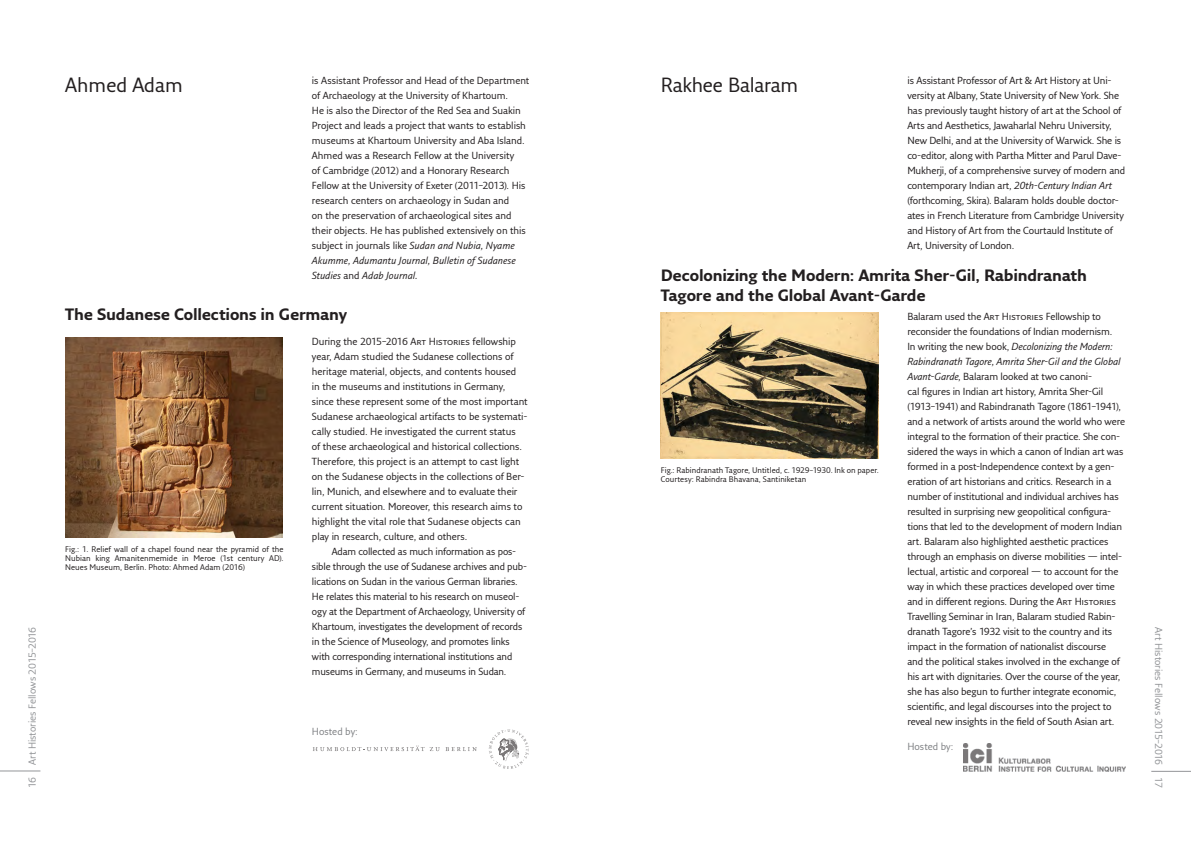
<style>
.page{position:relative;width:1191px;height:842px;background:#fff}
.page>*{position:absolute;margin:0;border:0;box-sizing:border-box;transform-origin:0 0}
.H2_de{font:20px "Fresco Sans Pro";letter-spacing:-.01em;color:#231f20}
.H2_de-2{font:700 16px/19.2px "Fresco Sans Pro";letter-spacing:-.015em;color:#231f20}
.G_en{font:700 16px "Fresco Sans Pro";letter-spacing:-.01em;color:#231f20}
.G_en-2{font:10px/15px "Fresco Sans Pro";letter-spacing:-.005em;color:#231f20}
.G_de{font:10px/15px "Fresco Sans Pro";letter-spacing:-.015em;color:#231f20}
.G_de-2{font:10px "Fresco Sans Pro";letter-spacing:-.01em;color:#939598}
.H2_de-3{font:10px "Fresco Sans Pro";color:#808285}
.Bildunterschrift{font:8px/9px "Fresco Sans Pro";letter-spacing:.005em;color:#231f20;text-align:justify}
.G_en-3{font:8px/9px "Fresco Sans Pro";letter-spacing:.005em;color:#231f20}
.s1{font-style:italic}
</style>
<div class="page">
<hr style="left:0;top:771px;width:40px;height:1px;background:#939598">
<hr style="left:1151px;top:771px;width:40px;height:1px;background:#939598">
<img style="left:65px;top:338px;width:218px;height:199px">
<svg style="left:489px;top:729px;width:40px;height:40px"></svg>
<svg style="left:313px;top:746px;width:111px;height:5px"></svg>
<svg style="left:430px;top:747px;width:47px;height:4px"></svg>
<img style="left:661px;top:312px;width:218px;height:146px">
<img style="left:963px;top:743px;width:162px;height:28px">
<p class="H2_de" style="left:65px;top:72px;width:119px">Ahmed Adam</p>
<p class="G_en-2" style="left:312px;top:73px;width:219px">is Assistant Professor and Head of the Department of Archaeology at the University of Khartoum.<br>He is also the Director of the Red Sea and Suakin Project and leads a project that wants to establish museums at Khartoum University and Aba Island.<br>Ahmed was a Research Fellow at the University<br>of Cambridge (2012) and a Honorary Research Fellow at the University of Exeter (2011–2013). His research centers on archaeology in Sudan and<br>on the preservation of archaeological sites and their objects. He has published extensively on this subject in journals like <span class="s1">Sudan and Nubia, Nyame Akumme, Adumantu Journal, Bulletin of Sudanese Studies</span> and <span class="s1">Adab Journal.</span></p>
<p class="G_en" style="left:65px;top:304px;width:283px">The Sudanese Collections in Germany</p>
<p class="G_en-2" style="left:312px;top:334px;width:217px">During the 2015–2016 Art Histories fellowship year, Adam studied the Sudanese collections of heritage material, objects, and contents housed<br>in the museums and institutions in Germany, since these represent some of the most important Sudanese archaeological artifacts to be systemati&shy;cally studied. He investigated the current status<br>of these archaeological and historical collections.<br>Therefore, this project is an attempt to cast light on the Sudanese objects in the collections of Ber&shy;lin, Munich, and elsewhere and to evaluate their current situation. Moreover, this research aims to highlight the vital role that Sudanese objects can play in research, culture, and others.</p>
<p class="G_de" style="left:312px;top:544px;width:217px;text-indent:20px">Adam collected as much information as pos&shy;sible through the use of Sudanese archives and pub&shy;lications on Sudan in the various German libraries.<br>He relates this material to his research on museol&shy;ogy at the Department of Archaeology, University of Khartoum, investigates the development of records in the Science of Museology, and promotes links with corresponding international institutions and museums in Germany, and museums in Sudan.</p>
<p class="H2_de" style="left:660px;top:72px;width:139px">Rakhee Balaram</p>
<p class="G_en-2" style="left:907px;top:73px;width:219px">is Assistant Professor of Art &amp; Art History at Uni&shy;versity at Albany, State University of New York. She has previously taught history of art at the School of Arts and Aesthetics, Jawaharlal Nehru University, New Delhi, and at the University of Warwick. She is co-editor, along with Partha Mitter and Parul Dave-Mukherji, of a comprehensive survey of modern and contemporary Indian art, <span class="s1">20th-Century Indian Art </span>(forthcoming, Skira). Balaram holds double doctor&shy;ates in French Literature from Cambridge University and History of Art from the Courtauld Institute of Art, University of London.</p>
<p class="H2_de-2" style="left:661px;top:266px;width:428px">Decolonizing the Modern: Amrita Sher-Gil, Rabindranath<br>Tagore and the Global Avant-Garde</p>
<p class="G_de" style="left:907px;top:308px;width:219px">Balaram used the Art Histories Fellowship to reconsider the foundations of Indian modernism.<br>In writing the new book, <span class="s1">Decolonizing the Modern:<br>Rabindranath Tagore, Amrita Sher-Gil and the Global Avant-Garde</span>, Balaram looked at two canoni-<br>cal figures in Indian art history, Amrita Sher-Gil (1913–1941) and Rabindranath Tagore (1861–1941), and a network of artists around the world who were integral to the formation of their practice. She con&shy;sidered the ways in which a canon of Indian art was formed in a post-Independence context by a gen&shy;eration of art historians and critics. Research in a number of institutional and individual archives has resulted in surprising new geopolitical configura&shy;tions that led to the development of modern Indian art. Balaram also highlighted aesthetic practices through an emphasis on diverse mobilities — intel&shy;lectual, artistic and corporeal — to account for the way in which these practices developed over time and in different regions. During the Art Histories Travelling Seminar in Iran, Balaram studied Rabin&shy;dranath Tagore’s 1932 visit to the country and its impact in the formation of nationalist discourse<br>and the political stakes involved in the exchange of his art with dignitaries. Over the course of the year, she has also begun to further integrate economic, scientific, and legal discourses into the project to reveal new insights in the field of South Asian art.</p>
<p class="G_en-3" style="left:661px;top:465px;width:219px">Fig.: Rabindranath Tagore, Untitled, c. 1929–1930. Ink on paper.<br>Courtesy: Rabindra Bhavana, Santiniketan</p>
<p class="Bildunterschrift" style="left:65px;top:544px;width:220px">Fig.: 1. Relief wall of a chapel found near the pyramid of the Nubian king Amanitenmemide in Meroe (1st century AD).<br>Neues Museum, Berlin. Photo: Ahmed Adam (2016)</p>
<p class="G_de-2" style="left:1164px;top:627px;width:140px;rotate:90deg">Art Histories Fellows 2015–2016</p>
<p class="G_de-2" style="left:26px;top:765px;width:140px;rotate:-90deg">Art Histories Fellows 2015–2016</p>
<p class="G_de-2" style="left:26px;top:788px;width:13px;rotate:-90deg">16</p>
<p class="G_de-2" style="left:1165px;top:777px;width:12px;rotate:90deg">17</p>
<p class="H2_de-3" style="left:312px;top:725px;width:47px">Hosted by:</p>
<p class="H2_de-3" style="left:907px;top:740px;width:47px">Hosted by:</p>
</div>
